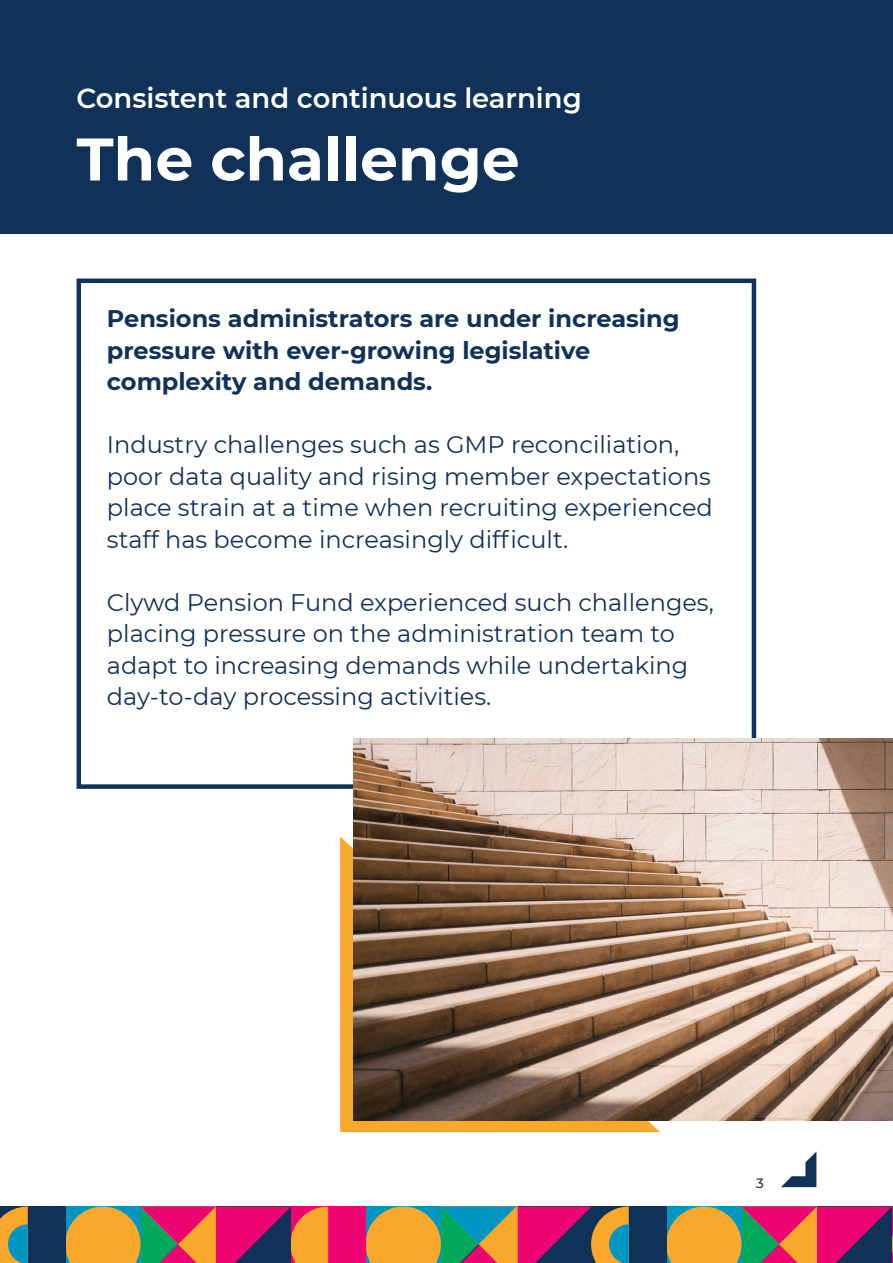
<style>
.page{position:relative;width:893px;height:1263px;background:#fff}
.page>*{position:absolute;margin:0;border:0;box-sizing:border-box;transform-origin:0 0}
.t1{font:700 60px "Montserrat";color:#fff}
.t2{font:600 27.45px "Montserrat";color:#fff}
.t3{font:24px/31.5px "Montserrat";color:#113258}
.t4{font:700 24px/31.5px "Montserrat";color:#113258}
.t5{font:500 13.5px "Montserrat";color:#113258}
</style>
<div class="page">
<svg style="left:781px;top:1152px;width:35px;height:35px"></svg>
<div style="left:0;top:0;width:893px;height:234px;background:#113258"></div>
<div style="left:77px;top:279px;width:679px;height:510px;border:4px solid #113258"></div>
<div style="left:290px;top:1206px;width:76px;height:57px;background:#ed0372"></div>
<svg style="left:65px;top:1206px;width:263px;height:57px;background:#bb6551"></svg>
<div style="left:0;top:1206px;width:65px;height:57px;background:#113258"></div>
<svg style="left:0;top:1206px;width:28px;height:57px;background:#889769"></svg>
<svg style="left:666px;top:1206px;width:227px;height:57px;background:#b25e56"></svg>
<div style="left:591px;top:1206px;width:75px;height:57px;background:#113258"></div>
<svg style="left:366px;top:1206px;width:263px;height:57px;background:#96755e"></svg>
<svg style="left:340px;top:836px;width:320px;height:296px;background:#f4a631"></svg>
<img style="left:354px;top:739px;width:539px;height:382px">
<p class="t2" style="left:77px;top:79px;width:507px">Consistent and continuous learning</p>
<p class="t1" style="left:77px;top:116px;width:445px">The challenge</p>
<p class="t4" style="left:107px;top:302px;width:574px">Pensions administrators are under increasing pressure with ever-growing legislative complexity and demands.</p>
<p class="t3" style="left:107px;top:428px;width:607px">Industry challenges such as GMP reconciliation, poor data quality and rising member expectations place strain at a time when recruiting experienced staff has become increasingly difficult.</p>
<p class="t3" style="left:107px;top:586px;width:608px">Clywd Pension Fund experienced such challenges, placing pressure on the administration team to adapt to increasing demands while undertaking day-to-day processing activities.</p>
<p class="t5" style="left:756px;top:1173px;width:9px">3</p>
</div>
